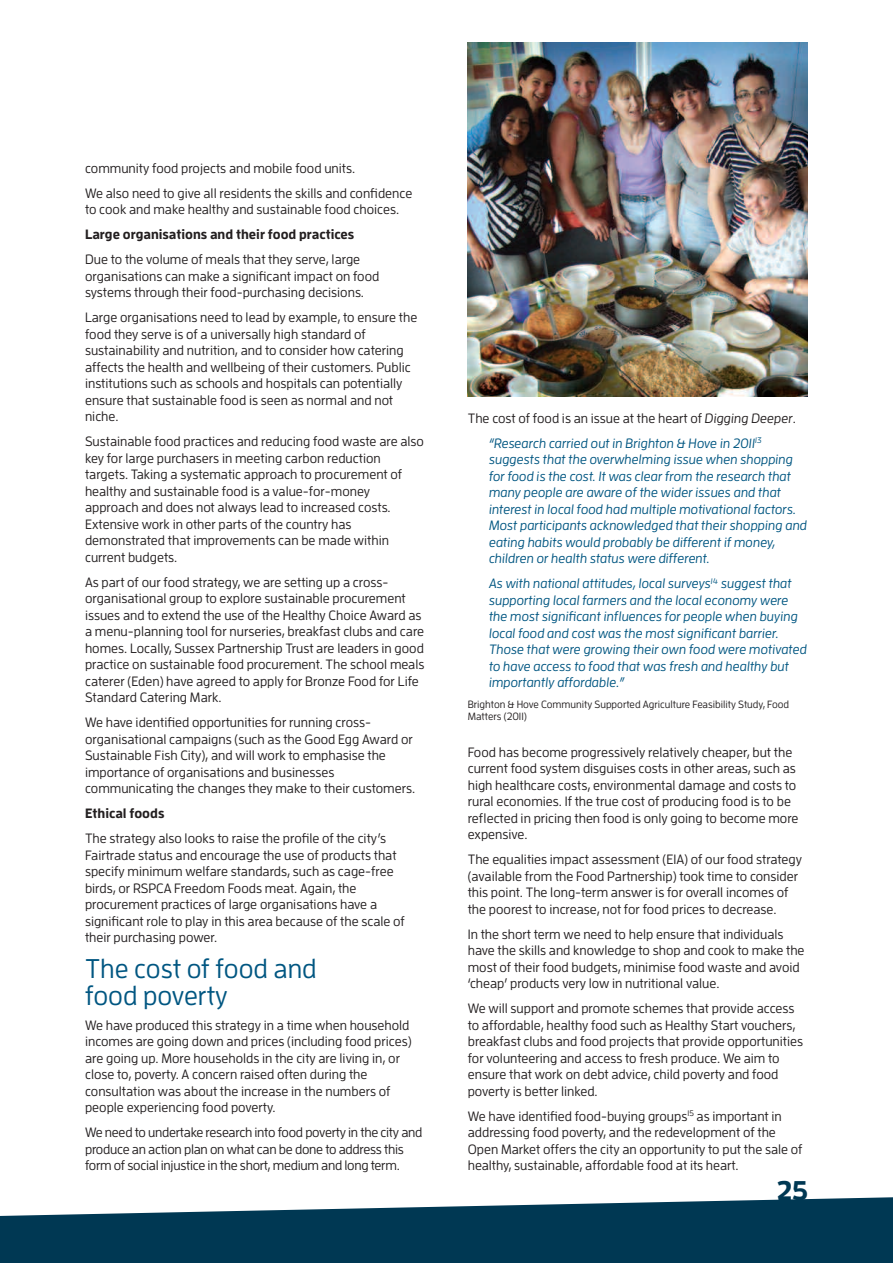
<style>
.page{position:relative;width:893px;height:1263px;background:#fff}
.page>*{position:absolute;margin:0;border:0;box-sizing:border-box;transform-origin:0 0}
.t1{font:500 27px/27px "Enzo OT";color:#005681}
.t2{font:700 27px "Enzo OT";color:#003853}
.t3{font:500 13.5px/16.5px "Enzo OT";color:#231f20}
.t4{font:italic 500 13.5px/16.5px "Enzo OT";color:#005681}
.t5{font:500 13.5px/16.5px "Enzo OT";letter-spacing:-.02em;color:#231f20}
.t6{font:700 13.5px "Enzo OT";color:#231f20}
.t7{font:500 10.5px/12px "Enzo OT";color:#231f20}
.s1{font-style:normal;color:#231f20}
.s2{color:#231f20}
</style>
<div class="page">
<svg style="left:0;top:1197px;width:893px;height:66px;background:#25546c"></svg>
<img style="left:468px;top:43px;width:340px;height:354px">
<p class="t3" style="left:85px;top:157px;width:329px;line-height:25px">community food projects and mobile food units.<br>We also need to give all residents the skills and confidence</p>
<p class="t3" style="left:85px;top:202px;width:316px">to cook and make healthy and sustainable food choices.</p>
<p class="t6" style="left:85px;top:230px;width:271px">Large organisations and their food practices</p>
<p class="t3" style="left:85px;top:252px;width:296px">Due to the volume of meals that they serve, large organisations can make a significant impact on food systems through their food-purchasing decisions.</p>
<p class="t3" style="left:85px;top:310px;width:334px">Large organisations need to lead by example, to ensure the food they serve is of a universally high standard of sustainability and nutrition, and to consider how catering affects the health and wellbeing of their customers. Public institutions such as schools and hospitals can potentially ensure that sustainable food is seen as normal and not niche.</p>
<p class="t3" style="left:85px;top:434px;width:340px">Sustainable food practices and reducing food waste are also key for large purchasers in meeting carbon reduction targets. Taking a systematic approach to procurement of healthy and sustainable food is a value-for-money approach and does not always lead to increased costs.<br>Extensive work in other parts of the country has demonstrated that improvements can be made within current budgets.</p>
<p class="t3" style="left:85px;top:575px;width:341px">As part of our food strategy, we are setting up a cross&shy;organisational group to explore sustainable procurement issues and to extend the use of the Healthy Choice Award as a menu-planning tool for nurseries, breakfast clubs and care homes. Locally, Sussex Partnership Trust are leaders in good practice on sustainable food procurement. The school meals caterer (Eden) have agreed to apply for Bronze Food for Life Standard Catering Mark.</p>
<p class="t3" style="left:85px;top:715px;width:332px">We have identified opportunities for running cross&shy;organisational campaigns (such as the Good Egg Award or Sustainable Fish City), and will work to emphasise the importance of organisations and businesses communicating the changes they make to their customers.</p>
<p class="t6" style="left:85px;top:809px;width:81px">Ethical foods</p>
<p class="t3" style="left:85px;top:831px;width:321px">The strategy also looks to raise the profile of the city’s Fairtrade status and encourage the use of products that specify minimum welfare standards, such as cage-free birds, or RSPCA Freedom Foods meat. Again, the procurement practices of large organisations have a significant role to play in this area because of the scale of their purchasing power.</p>
<h1 class="t1" style="left:85px;top:957px;width:233px">The cost of food and food poverty</h1>
<p class="t3" style="left:85px;top:1018px;width:328px">We have produced this strategy in a time when household incomes are going down and prices (including food prices) are going up. More households in the city are living in, or close to, poverty. A concern raised often during the consultation was about the increase in the numbers of people experiencing food poverty.</p>
<p class="t5" style="left:85px;top:1125px;width:339px">We need to undertake research into food poverty in the city and produce an action plan on what can be done to address this form of social injustice in the short, medium and long term.</p>
<p class="t4" style="left:489px;top:407px;width:308px;line-height:25px;text-indent:-21px"><span class="s1">The cost of food is an issue at the heart of</span> <span class="s2">Digging Deeper</span><span class="s1">. </span>“Research carried out in Brighton &amp; Hove in 2011<sup>13</sup></p>
<p class="t4" style="left:489px;top:452px;width:320px">suggests that the overwhelming issue when shopping for food is the cost. It was clear from the research that many people are aware of the wider issues and that interest in local food had multiple motivational factors.<br>Most participants acknowledged that their shopping and eating habits would probably be different if money, children or health status were different.</p>
<p class="t4" style="left:489px;top:576px;width:319px">As with national attitudes, local surveys<sup>14</sup> suggest that supporting local farmers and the local economy were the most significant influences for people when buying local food and cost was the most significant barrier.<br>Those that were growing their own food were motivated to have access to food that was fresh and healthy but importantly affordable.”</p>
<p class="t7" style="left:468px;top:699px;width:323px">Brighton &amp; Hove Community Supported Agriculture Feasibility Study, Food<br>Matters (2011)</p>
<p class="t3" style="left:468px;top:745px;width:332px">Food has become progressively relatively cheaper, but the current food system disguises costs in other areas, such as high healthcare costs, environmental damage and costs to rural economies. If the true cost of producing food is to be reflected in pricing then food is only going to become more expensive.</p>
<p class="t3" style="left:468px;top:852px;width:336px">The equalities impact assessment (EIA) of our food strategy (available from the Food Partnership) took time to consider this point. The long-term answer is for overall incomes of the poorest to increase, not for food prices to decrease.</p>
<p class="t3" style="left:468px;top:927px;width:338px">In the short term we need to help ensure that individuals have the skills and knowledge to shop and cook to make the most of their food budgets, minimise food waste and avoid ‘cheap’ products very low in nutritional value.</p>
<p class="t3" style="left:468px;top:1001px;width:337px">We will support and promote schemes that provide access to affordable, healthy food such as Healthy Start vouchers, breakfast clubs and food projects that provide opportunities for volunteering and access to fresh produce. We aim to ensure that work on debt advice, child poverty and food poverty is better linked.</p>
<p class="t3" style="left:468px;top:1109px;width:336px">We have identified food-buying groups<sup>15</sup> as important in addressing food poverty, and the redevelopment of the Open Market offers the city an opportunity to put the sale of healthy, sustainable, affordable food at its heart.</p>
<h1 class="t2" style="left:777px;top:1181px;width:33px">25</h1>
</div>
